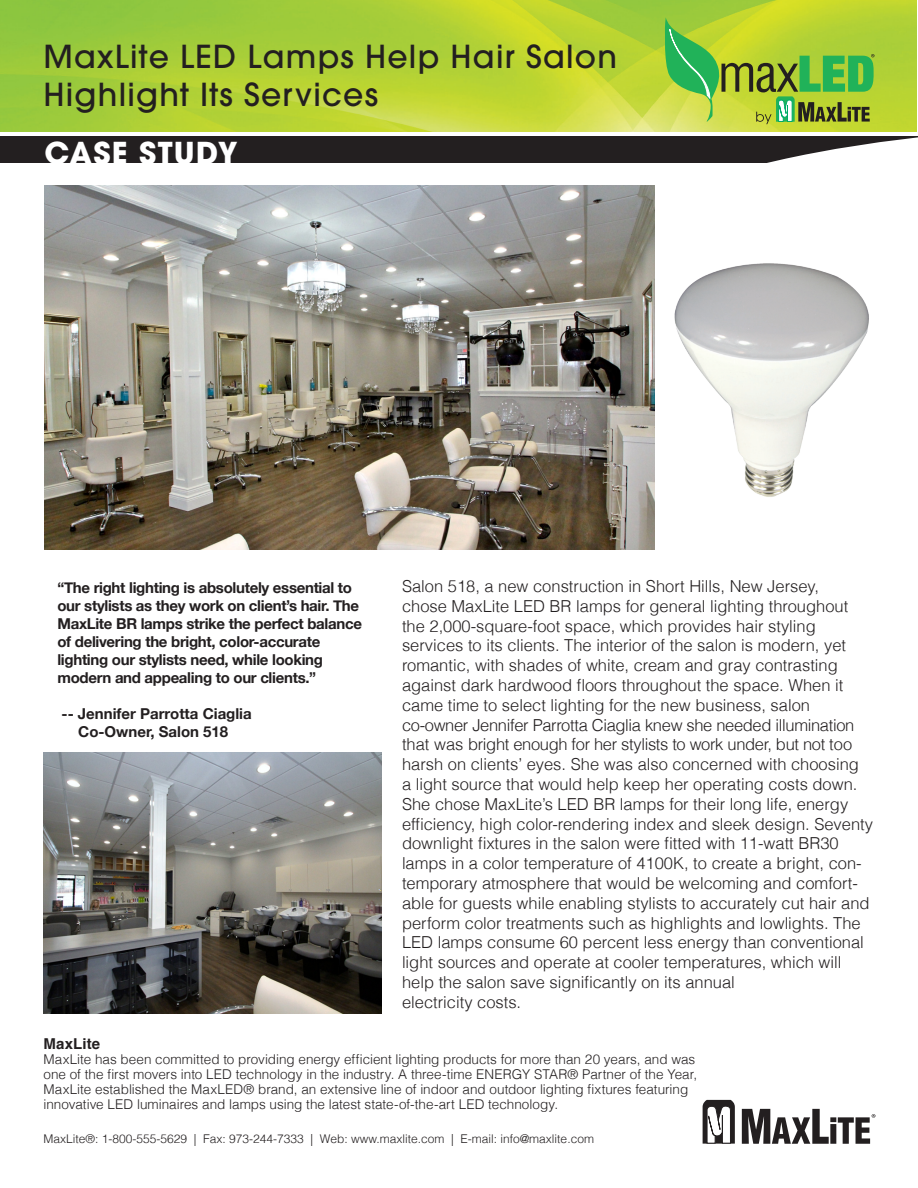
<style>
.page{position:relative;width:918px;height:1188px;background:#fff}
.page>*{position:absolute;margin:0;border:0;box-sizing:border-box;transform-origin:0 0}
.t1{font:500 31.5px/37.8px "Avant Garde";letter-spacing:.04em;color:#231f20}
.t2{font:700 30px "Avant Garde";letter-spacing:.04em;color:#fff}
.t3{font:300 16.5px/19.8px "Helvetica";color:#231f20}
.t4{font:700 15px/18px "Helvetica Neue";letter-spacing:-.02em;color:#231f20}
.t5{font:700 15px "Helvetica Neue";color:#231f20}
.t6{font:700 15px "Helvetica";letter-spacing:.005em;color:#231f20}
.t7{font:300 13.5px/15px "Helvetica";color:#231f20}
.t8{font:300 12px "Helvetica";color:#231f20}
</style>
<div class="page">
<img style="left:0;top:0;width:916px;height:131px">
<svg style="left:703px;top:1100px;width:32px;height:44px"></svg>
<svg style="left:742px;top:1109px;width:133px;height:35px"></svg>
<img style="left:44px;top:752px;width:338px;height:261px">
<div style="left:0;top:136px;width:918px;height:26px;background:#231f20"></div>
<svg style="left:617px;top:124px;width:301px;height:125px"></svg>
<img style="left:45px;top:185px;width:609px;height:364px">
<img style="left:649px;top:249px;width:220px;height:270px">
<svg style="left:665px;top:17px;width:209px;height:107px;background:#94c23f"></svg>
<p class="t1" style="left:44px;top:38px;width:575px">MaxLite LED Lamps Help Hair Salon<br>Highlight Its Services</p>
<p class="t2" style="left:45px;top:133px;width:195px">CASE STUDY</p>
<p class="t4" style="left:57px;top:578px;width:306px">“The right lighting is absolutely essential to our stylists as they work on client’s hair. The MaxLite BR lamps strike the perfect balance of delivering the bright, color-accurate lighting our stylists need, while looking modern and appealing to our clients.”</p>
<p class="t5" style="left:62px;top:700px;width:192px">-- Jennifer Parrotta Ciaglia</p>
<p class="t5" style="left:78px;top:718px;width:152px">Co-Owner, Salon 518</p>
<p class="t3" style="left:402px;top:576px;width:418px">Salon 518, a new construction in Short Hills, New Jersey,</p>
<p class="t3" style="left:402px;top:595px;width:448px">chose MaxLite LED BR lamps for general lighting throughout the 2,000-square-foot space, which provides hair styling</p>
<p class="t3" style="left:402px;top:635px;width:446px">services to its clients. The interior of the salon is modern, yet romantic, with shades of white, cream and gray contrasting against dark hardwood floors throughout the space. When it came time to select lighting for the new business, salon</p>
<p class="t3" style="left:402px;top:714px;width:473px">co-owner Jennifer Parrotta Ciaglia knew she needed illumination that was bright enough for her stylists to work under, but not too harsh on clients’ eyes. She was also concerned with choosing<br>a light source that would help keep her operating costs down.<br>She chose MaxLite’s LED BR lamps for their long life, energy efficiency, high color-rendering index and sleek design. Seventy downlight fixtures in the salon were fitted with 11-watt BR30 lamps in a color temperature of 4100K, to create a bright, con&shy;temporary atmosphere that would be welcoming and comfort&shy;able for guests while enabling stylists to accurately cut hair and perform color treatments such as highlights and lowlights. The LED lamps consume 60 percent less energy than conventional light sources and operate at cooler temperatures, which will help the salon save significantly on its annual</p>
<p class="t3" style="left:402px;top:991px;width:121px">electricity costs.</p>
<p class="t6" style="left:44px;top:1031px;width:58px">MaxLite</p>
<p class="t7" style="left:44px;top:1051px;width:655px">MaxLite has been committed to providing energy efficient lighting products for more than 20 years, and was one of the first movers into LED technology in the industry. A three-time ENERGY STAR® Partner of the Year, MaxLite established the MaxLED® brand, an extensive line of indoor and outdoor lighting fixtures featuring innovative LED luminaires and lamps using the latest state-of-the-art LED technology.</p>
<p class="t8" style="left:44px;top:1129px;width:552px">MaxLite®: 1-800-555-5629 | Fax: 973-244-7333 | Web: www.maxlite.com | E-mail: info@maxlite.com</p>
</div>
